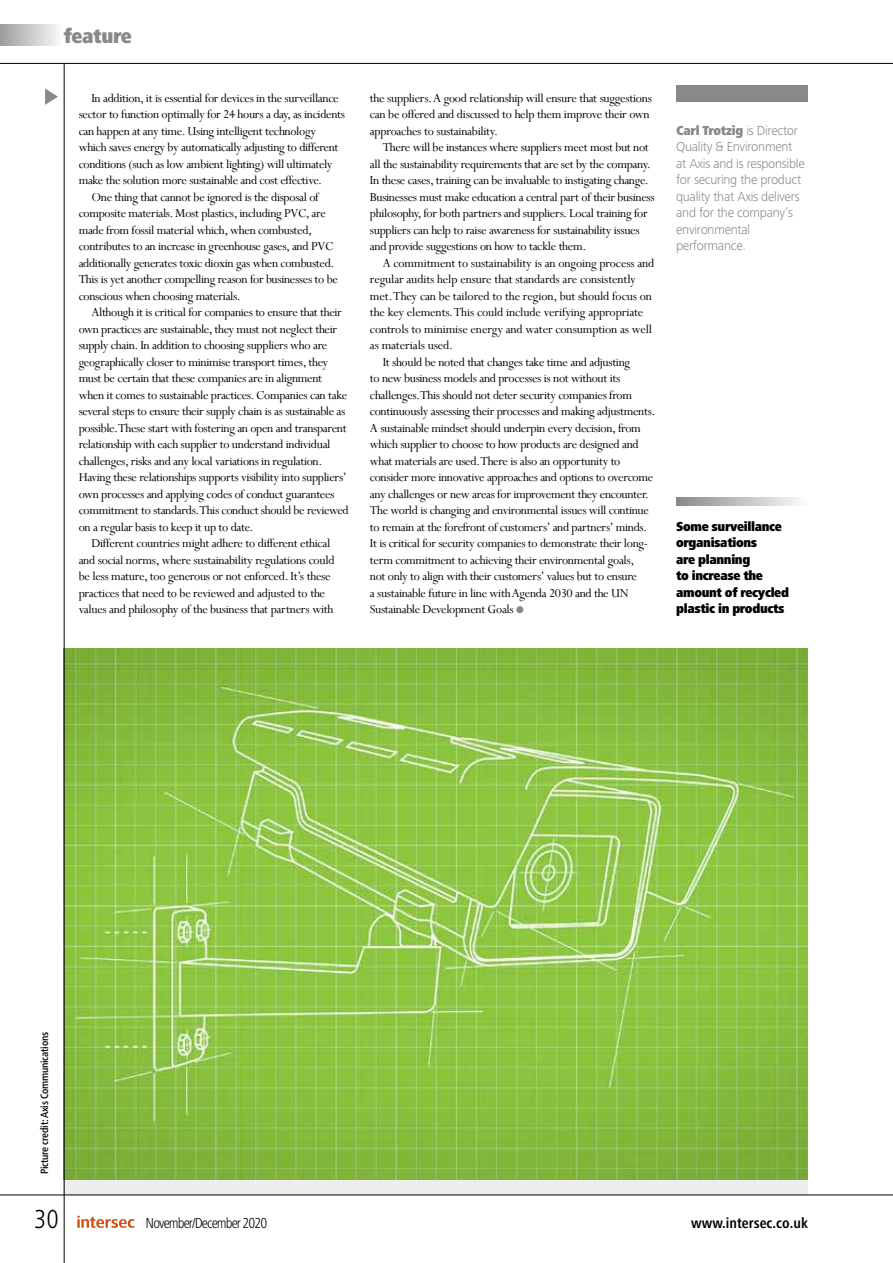
<style>
.page{position:relative;width:893px;height:1263px;background:#fff}
.page>*{position:absolute;margin:0;border:0;box-sizing:border-box;transform-origin:0 0}
.t1{font:300 condensed 27px "Frutiger Next LTW1 G";color:#000}
.t2{font:900 condensed 21px "Frutiger Next Pro";letter-spacing:-.02em;color:#8b8988}
.t3{font:300 condensed 15px "Frutiger Next LTW1 G";letter-spacing:-.06em;color:#000}
.t4{font:700 condensed 15px "Frutiger Next LT";color:#000}
.t5{font:13.5px/16.5px "Perpetua";letter-spacing:-.025em;color:#000}
.t6{font:300 13.5px/16.5px "Frutiger Next LT";letter-spacing:-.02em;color:#8b8988}
.t7{font:900 condensed 13.5px/16.5px "Frutiger Next Pro";letter-spacing:-.025em;color:#000}
.t8{font:900 condensed 13.5px "Frutiger Next Pro";letter-spacing:-.02em;color:#8b8988}
.t9{font:500 condensed 10.5px "Frutiger Neue LT Pro";letter-spacing:-.02em;color:#000}
.s1{color:#8b8988}
.s2{font-family:"Frutiger Next LT";font-weight:300;font-stretch:normal}
</style>
<div class="page">
<div style="left:64px;top:648px;width:744px;height:546px;background:#ededed"></div>
<img style="left:65px;top:648px;width:743px;height:531px">
<hr style="left:0;top:1194px;width:893px;height:1px;background:#000">
<hr style="left:64px;top:64px;width:1px;height:1199px;background:#000">
<hr style="left:0;top:63px;width:893px;height:1px;background:#000">
<svg style="left:77px;top:1216px;width:58px;height:12px"></svg>
<svg style="left:45px;top:88px;width:13px;height:17px"></svg>
<div style="left:0;top:25px;width:63px;height:21px;background:linear-gradient(to right,#9e9c9b,#fcfcfc)"></div>
<div style="left:676px;top:85px;width:132px;height:17px;background:#8b8988"></div>
<svg style="left:676px;top:497px;width:122px;height:9px"></svg>
<h2 class="t2" style="left:64px;top:24px;width:70px">feature</h2>
<p class="t5" style="left:91px;top:89px;width:249px">In addition, it is essential for devices in the surveillance</p>
<p class="t5" style="left:79px;top:106px;width:268px">sector to function optimally for 24 hours a day, as incidents</p>
<p class="t5" style="left:79px;top:122px;width:239px">can happen at any time. Using intelligent technology</p>
<p class="t5" style="left:79px;top:139px;width:261px">which saves energy by automatically adjusting to different</p>
<p class="t5" style="left:79px;top:155px;width:255px">conditions (such as low ambient lighting) will ultimately</p>
<p class="t5" style="left:79px;top:172px;width:245px">make the solution more sustainable and cost effective.</p>
<p class="t5" style="left:91px;top:188px;width:229px">One thing that cannot be ignored is the disposal of</p>
<p class="t5" style="left:79px;top:205px;width:249px">composite materials. Most plastics, including PVC, are</p>
<p class="t5" style="left:79px;top:221px;width:235px">made from fossil material which, when combusted,</p>
<p class="t5" style="left:79px;top:238px;width:256px">contributes to an increase in greenhouse gases, and PVC</p>
<p class="t5" style="left:79px;top:254px;width:257px">additionally generates toxic dioxin gas when combusted.</p>
<p class="t5" style="left:79px;top:271px;width:261px">This is yet another compelling reason for businesses to be</p>
<p class="t5" style="left:79px;top:287px;width:164px">conscious when choosing materials.</p>
<p class="t5" style="left:91px;top:304px;width:252px">Although it is critical for companies to ensure that their</p>
<p class="t5" style="left:79px;top:320px;width:260px">own practices are sustainable, they must not neglect their</p>
<p class="t5" style="left:79px;top:337px;width:250px">supply chain. In addition to choosing suppliers who are</p>
<p class="t5" style="left:79px;top:353px;width:251px">geographically closer to minimise transport times, they</p>
<p class="t5" style="left:79px;top:370px;width:245px">must be certain that these companies are in alignment</p>
<p class="t5" style="left:79px;top:386px;width:270px">when it comes to sustainable practices. Companies can take</p>
<p class="t5" style="left:79px;top:403px;width:268px">several steps to ensure their supply chain is as sustainable as</p>
<p class="t5" style="left:79px;top:419px;width:269px">possible. These start with fostering an open and transparent</p>
<p class="t5" style="left:79px;top:436px;width:253px">relationship with each supplier to understand individual</p>
<p class="t5" style="left:79px;top:452px;width:245px">challenges, risks and any local variations in regulation.</p>
<p class="t5" style="left:79px;top:469px;width:270px">Having these relationships supports visibility into suppliers’</p>
<p class="t5" style="left:79px;top:485px;width:257px">own processes and applying codes of conduct guarantees</p>
<p class="t5" style="left:79px;top:502px;width:271px">commitment to standards. This conduct should be reviewed</p>
<p class="t5" style="left:79px;top:518px;width:176px">on a regular basis to keep it up to date.</p>
<p class="t5" style="left:91px;top:535px;width:240px">Different countries might adhere to different ethical</p>
<p class="t5" style="left:79px;top:551px;width:257px">and social norms, where sustainability regulations could</p>
<p class="t5" style="left:79px;top:568px;width:253px">be less mature, too generous or not enforced. It’s these</p>
<p class="t5" style="left:79px;top:584px;width:248px">practices that need to be reviewed and adjusted to the</p>
<p class="t5" style="left:79px;top:601px;width:256px">values and philosophy of the business that partners with</p>
<p class="t5" style="left:370px;top:89px;width:284px">the suppliers. A good relationship will ensure that suggestions can be offered and discussed to help them improve their own approaches to sustainability.</p>
<p class="t5" style="left:370px;top:139px;width:286px;text-indent:13px">There will be instances where suppliers meet most but not all the sustainability requirements that are set by the company.<br>In these cases, training can be invaluable to instigating change.<br>Businesses must make education a central part of their business philosophy, for both partners and suppliers. Local training for suppliers can help to raise awareness for sustainability issues and provide suggestions on how to tackle them.</p>
<p class="t5" style="left:383px;top:254px;width:273px">A commitment to sustainability is an ongoing process and</p>
<p class="t5" style="left:370px;top:271px;width:267px">regular audits help ensure that standards are consistently</p>
<p class="t5" style="left:370px;top:287px;width:284px">met. They can be tailored to the region, but should focus on</p>
<p class="t5" style="left:370px;top:304px;width:275px">the key elements. This could include verifying appropriate</p>
<p class="t5" style="left:370px;top:320px;width:284px">controls to minimise energy and water consumption as well</p>
<p class="t5" style="left:370px;top:337px;width:85px">as materials used.</p>
<p class="t5" style="left:383px;top:353px;width:249px">It should be noted that changes take time and adjusting</p>
<p class="t5" style="left:370px;top:370px;width:252px">to new business models and processes is not without its</p>
<p class="t5" style="left:370px;top:386px;width:264px">challenges. This should not deter security companies from</p>
<p class="t5" style="left:370px;top:403px;width:287px">continuously assessing their processes and making adjustments.</p>
<p class="t5" style="left:370px;top:419px;width:272px">A sustainable mindset should underpin every decision, from</p>
<p class="t5" style="left:370px;top:436px;width:270px">which supplier to choose to how products are designed and</p>
<p class="t5" style="left:370px;top:452px;width:252px">what materials are used. There is also an opportunity to</p>
<p class="t5" style="left:370px;top:469px;width:285px">consider more innovative approaches and options to overcome</p>
<p class="t5" style="left:370px;top:485px;width:281px">any challenges or new areas for improvement they encounter.</p>
<p class="t5" style="left:370px;top:502px;width:280px">The world is changing and environmental issues will continue</p>
<p class="t5" style="left:370px;top:518px;width:279px">to remain at the forefront of customers’ and partners’ minds.</p>
<p class="t5" style="left:370px;top:535px;width:280px">It is critical for security companies to demonstrate their long-</p>
<p class="t5" style="left:370px;top:551px;width:266px">term commitment to achieving their environmental goals,</p>
<p class="t5" style="left:370px;top:568px;width:269px">not only to align with their customers’ values but to ensure</p>
<p class="t5" style="left:370px;top:584px;width:260px">a sustainable future in line with Agenda 2030 and the UN</p>
<p class="t5" style="left:370px;top:601px;width:155px">Sustainable Development Goals <span class="s1">●</span></p>
<p class="t8" style="left:676px;top:122px;width:123px">Carl Trotzig <span class="s2">is Director</span></p>
<p class="t6" style="left:676px;top:138px;width:130px">Quality &amp; Environment at Axis and is responsible for securing the product quality that Axis delivers and for the company’s environmental performance.</p>
<p class="t7" style="left:676px;top:518px;width:114px">Some surveillance organisations<br>are planning<br>to increase the amount of recycled plastic in products</p>
<p class="t9" style="left:38px;top:1174px;width:144px;rotate:-90deg">Picture credit: Axis Communications</p>
<h1 class="t1" style="left:34px;top:1203px;width:26px">30</h1>
<p class="t3" style="left:146px;top:1214px;width:123px">November/December 2020</p>
<p class="t4" style="left:691px;top:1214px;width:118px">www.intersec.co.uk</p>
</div>
